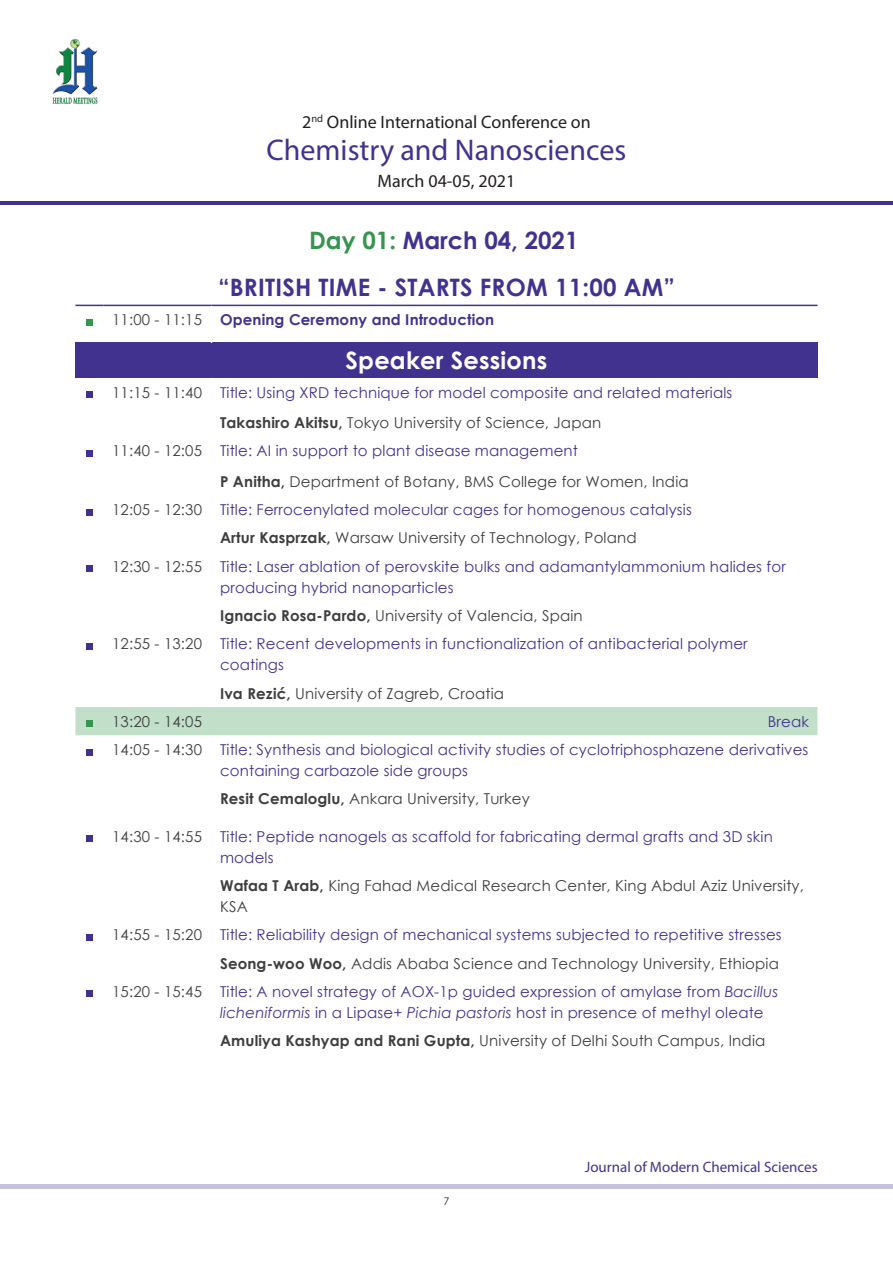
<style>
.page{position:relative;width:893px;height:1263px;background:#fff}
.page>*{position:absolute;margin:0;border:0;box-sizing:border-box;transform-origin:0 0}
.t1{font:30px "Myriad Pro";color:#42328f}
.t2{font:700 24px "Century Gothic";letter-spacing:.01em;color:#42328f}
.t3{font:700 24px "Century Gothic";letter-spacing:.01em;color:#fff}
.t4{font:18px "Myriad Pro";color:#231f20}
.t5{font:15px/21px "Century Gothic";letter-spacing:.01em;color:#42328f}
.t6{font:15px/21px "Century Gothic";letter-spacing:.01em;color:#3e3e3f}
.t7{font:15px "Myriad Pro";color:#42328f}
.t8{font:700 15px "Century Gothic";letter-spacing:.01em;color:#42328f}
.t9{font:10.5px "Century Gothic";color:#231f20;scale:.95 1}
.s1{color:#35944d}
.s2{font-weight:700}
.s3{font-style:italic}
</style>
<div class="page">
<hr style="left:0;top:202px;width:893px;height:3px;background:#42328f">
<img style="left:52px;top:38px;width:46px;height:66px">
<hr style="left:0;top:1184px;width:893px;height:4px;background:#c6c2dd">
<div style="left:75px;top:343px;width:742px;height:35px;background:#42328f"></div>
<svg style="left:75px;top:305px;width:29px;height:1px"></svg>
<hr style="left:104px;top:305px;width:108px;height:1px;background:#42328f">
<hr style="left:212px;top:305px;width:605px;height:1px;background:#42328f">
<div style="left:75px;top:707px;width:742px;height:28px;background:#c2dfca"></div>
<div style="left:86px;top:319px;width:7px;height:6px;background:#35944d"></div>
<div style="left:86px;top:392px;width:7px;height:6px;background:#42328f"></div>
<div style="left:86px;top:450px;width:7px;height:6px;background:#42328f"></div>
<div style="left:86px;top:509px;width:7px;height:6px;background:#42328f"></div>
<div style="left:86px;top:566px;width:7px;height:6px;background:#42328f"></div>
<div style="left:86px;top:643px;width:7px;height:6px;background:#42328f"></div>
<div style="left:86px;top:721px;width:7px;height:6px;background:#35944d"></div>
<div style="left:86px;top:749px;width:7px;height:6px;background:#42328f"></div>
<div style="left:86px;top:836px;width:7px;height:6px;background:#42328f"></div>
<div style="left:86px;top:934px;width:7px;height:6px;background:#42328f"></div>
<div style="left:86px;top:991px;width:7px;height:6px;background:#42328f"></div>
<p class="t4" style="left:302px;top:110px;width:290px">2<sup>nd</sup> Online International Conference on</p>
<h1 class="t1" style="left:267px;top:131px;width:361px">Chemistry and Nanosciences</h1>
<p class="t4" style="left:378px;top:170px;width:139px">March 04-05, 2021</p>
<p class="t2" style="left:309px;top:222px;width:271px"><span class="s1">Day 01:</span> March 04, 2021</p>
<p class="t2" style="left:218px;top:269px;width:458px">“BRITISH TIME - STARTS FROM 11:00 AM”</p>
<p class="t6" style="left:112px;top:309px;width:91px">11:00 - 11:15</p>
<p class="t8" style="left:220px;top:308px;width:276px">Opening Ceremony and Introduction</p>
<p class="t3" style="left:346px;top:342px;width:203px">Speaker Sessions</p>
<p class="t6" style="left:112px;top:381px;width:91px">11:15 - 11:40</p>
<p class="t5" style="left:220px;top:381px;width:514px">Title: Using XRD technique for model composite and related materials</p>
<p class="t6" style="left:220px;top:412px;width:383px"><span class="s2">Takashiro Akitsu,</span> Tokyo University of Science, Japan</p>
<p class="t6" style="left:112px;top:440px;width:91px">11:40 - 12:05</p>
<p class="t5" style="left:220px;top:440px;width:359px">Title: AI in support to plant disease management</p>
<p class="t6" style="left:220px;top:471px;width:470px"><span class="s2">P Anitha,</span> Department of Botany, BMS College for Women, India</p>
<p class="t6" style="left:112px;top:499px;width:91px">12:05 - 12:30</p>
<p class="t5" style="left:220px;top:499px;width:473px">Title: Ferrocenylated molecular cages for homogenous catalysis</p>
<p class="t6" style="left:220px;top:527px;width:418px"><span class="s2">Artur Kasprzak,</span> Warsaw University of Technology, Poland</p>
<p class="t6" style="left:112px;top:556px;width:91px">12:30 - 12:55</p>
<p class="t5" style="left:220px;top:556px;width:567px">Title: Laser ablation of perovskite bulks and adamantylammonium halides for producing hybrid nanoparticles</p>
<p class="t6" style="left:220px;top:605px;width:364px"><span class="s2">Ignacio Rosa-Pardo,</span> University of Valencia, Spain</p>
<p class="t6" style="left:112px;top:633px;width:91px">12:55 - 13:20</p>
<p class="t5" style="left:220px;top:633px;width:529px">Title: Recent developments in functionalization of antibacterial polymer coatings</p>
<p class="t6" style="left:220px;top:682px;width:286px"><span class="s2">Iva Rezić,</span> University of Zagreb, Croatia</p>
<p class="t6" style="left:112px;top:711px;width:91px">13:20 - 14:05</p>
<p class="t5" style="left:768px;top:711px;width:43px">Break</p>
<p class="t6" style="left:112px;top:739px;width:91px">14:05 - 14:30</p>
<p class="t5" style="left:220px;top:739px;width:590px">Title: Synthesis and biological activity studies of cyclotriphosphazene derivatives containing carbazole side groups</p>
<p class="t6" style="left:220px;top:788px;width:311px"><span class="s2">Resit Cemaloglu,</span> Ankara University, Turkey</p>
<p class="t6" style="left:112px;top:826px;width:91px">14:30 - 14:55</p>
<p class="t5" style="left:220px;top:826px;width:554px">Title: Peptide nanogels as scaffold for fabricating dermal grafts and 3D skin models</p>
<p class="t6" style="left:220px;top:875px;width:585px"><span class="s2">Wafaa T Arab,</span> King Fahad Medical Research Center, King Abdul Aziz University,<br>KSA</p>
<p class="t6" style="left:112px;top:924px;width:91px">14:55 - 15:20</p>
<p class="t5" style="left:220px;top:924px;width:563px">Title: Reliability design of mechanical systems subjected to repetitive stresses</p>
<p class="t6" style="left:220px;top:952px;width:560px"><span class="s2">Seong-woo Woo,</span> Addis Ababa Science and Technology University, Ethiopia</p>
<p class="t6" style="left:112px;top:981px;width:91px">15:20 - 15:45</p>
<p class="t5" style="left:220px;top:981px;width:560px">Title: A novel strategy of AOX-1p guided expression of amylase from <span class="s3">Bacillus licheniformis</span> in a Lipase<span class="s3">+ Pichia pastoris</span> host in presence of methyl oleate</p>
<p class="t6" style="left:220px;top:1030px;width:547px"><span class="s2">Amuliya Kashyap and Rani Gupta,</span> University of Delhi South Campus, India</p>
<p class="t9" style="left:444px;top:1194px;width:7px">7</p>
<p class="t7" style="left:585px;top:1158px;width:234px">Journal of Modern Chemical Sciences</p>
</div>
